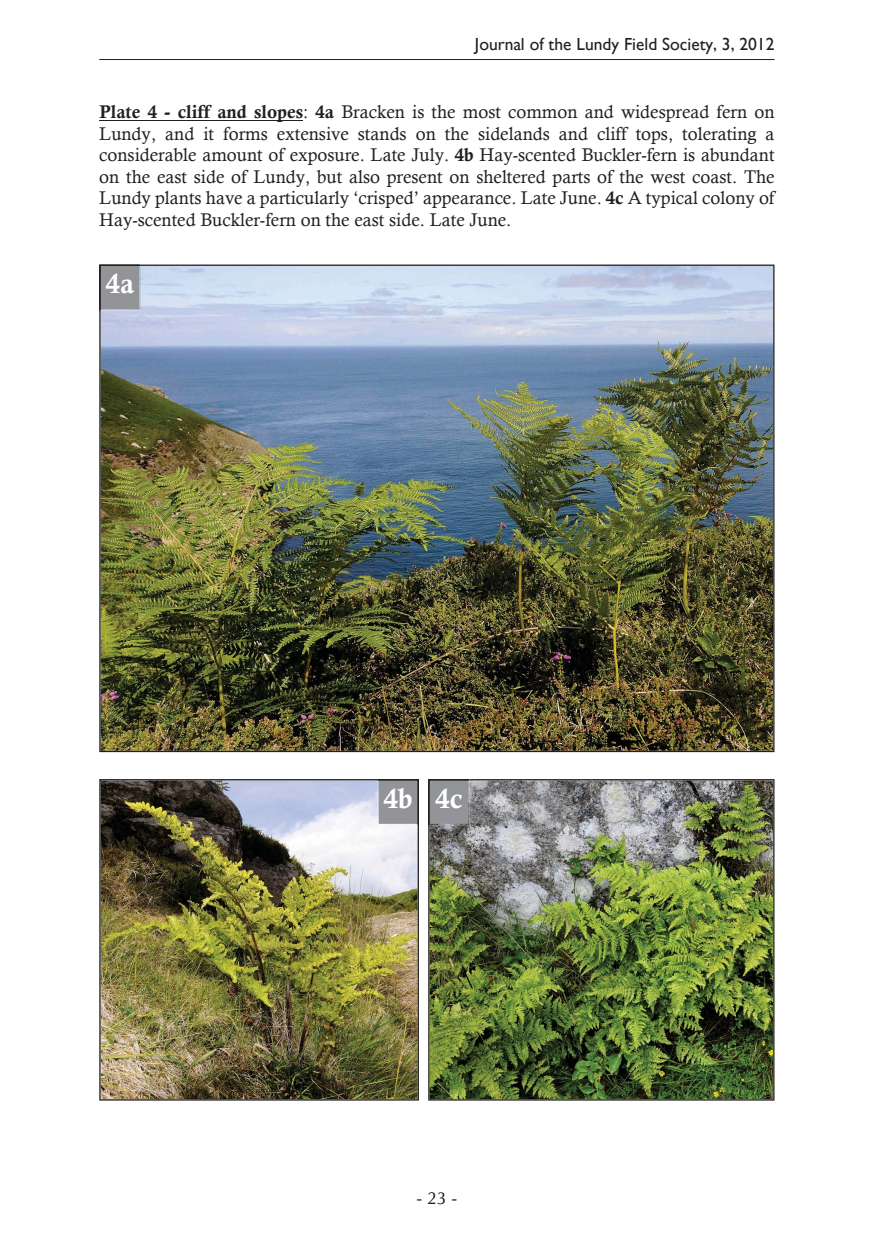
<style>
.page{position:relative;width:874px;height:1241px;background:#fff}
.page>*{position:absolute;margin:0;border:0;box-sizing:border-box;transform-origin:0 0}
.t1{font:28px "Calis MT Bol";color:#fff}
.t2{font:18.38px/21.5px "Calisto";color:#231f20;text-align:justify}
.t3{font:17.5px "Gill Sans";color:#231f20}
.t4{font:17.5px "Optimal";color:#231f20}
.s1{font-family:"Calis MT Bol"}
</style>
<div class="page">
<hr style="left:99px;top:59px;width:675px;height:1px;background:#231f20">
<hr style="left:99px;top:120px;width:204px;height:1px;background:#231f20">
<img style="left:99px;top:264px;width:675px;height:488px">
<svg style="left:99px;top:264px;width:42px;height:47px;background:#8d8f93"></svg>
<img style="left:99px;top:779px;width:320px;height:321px">
<svg style="left:376px;top:779px;width:43px;height:47px;background:#929498"></svg>
<img style="left:428px;top:779px;width:346px;height:321px">
<svg style="left:428px;top:779px;width:42px;height:47px;background:#898b8d"></svg>
<p class="t3" style="left:475px;top:34px;width:301px">Journal of the Lundy Field Society, 3, 2012</p>
<p class="t2" style="left:99px;top:101px;width:676px"><span class="s1">Plate 4 - cliff and slopes</span>: <span class="s1">4a</span> Bracken is the most common and widespread fern on Lundy, and it forms extensive stands on the sidelands and cliff tops, tolerating a considerable amount of exposure. Late July. <span class="s1">4b</span> Hay-scented Buckler-fern is abundant on the east side of Lundy, but also present on sheltered parts of the west coast. The Lundy plants have a particularly ‘crisped’ appearance. Late June. <span class="s1">4c</span> A typical colony of Hay-scented Buckler-fern on the east side. Late June.</p>
<h1 class="t1" style="left:106px;top:272px;width:30px">4a</h1>
<h1 class="t1" style="left:383px;top:787px;width:80px">4b 4c</h1>
<p class="t4" style="left:416px;top:1187px;width:42px">- 23 -</p>
</div>
